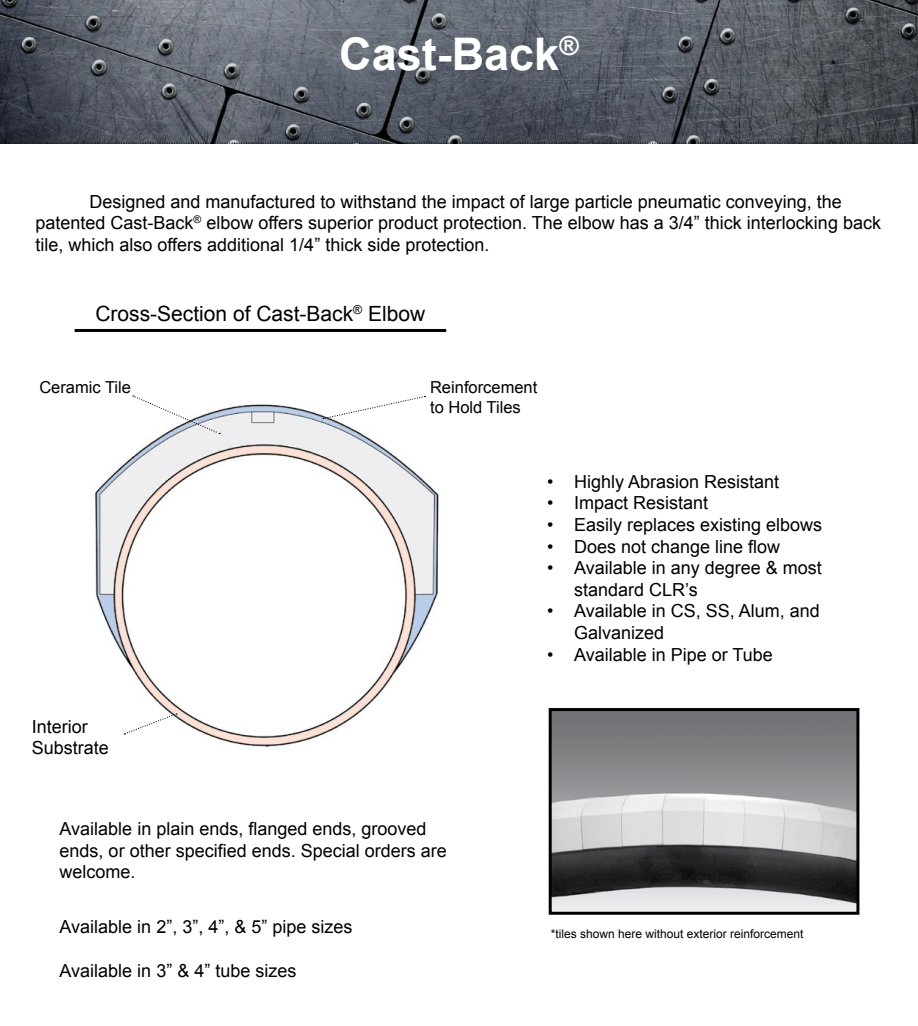
<style>
.page{position:relative;width:918px;height:1026px;background:#fff}
.page>*{position:absolute;margin:0;border:0;box-sizing:border-box;transform-origin:0 0}
.t1{font:700 45px "Arial";color:#fff}
.t2{font:21px "Arial";color:#000}
.t3{font:18px/21.6px "Arial";color:#000}
.t4{font:16.5px/19.8px "Arial";color:#000}
.t5{font:12px "Arial";color:#000}
</style>
<div class="page">
<svg style="left:0;top:0;width:918px;height:144px;background:#575c65"></svg>
<img style="left:553px;top:712px;width:302px;height:199px">
<div style="left:549px;top:708px;width:310px;height:207px;border:3px solid #000"></div>
<hr style="left:75px;top:329px;width:371px;height:3px;background:#000">
<img style="left:95px;top:395px;width:344px;height:352px">
<svg style="left:323px;top:396px;width:102px;height:24px"></svg>
<svg style="left:133px;top:395px;width:87px;height:39px"></svg>
<svg style="left:124px;top:713px;width:53px;height:22px"></svg>
<h1 class="t1" style="left:339px;top:25px;width:241px">Cast-Back<sup>®</sup></h1>
<p class="t3" style="left:36px;top:191px;width:847px;text-indent:54px">Designed and manufactured to withstand the impact of large particle pneumatic conveying, the patented Cast-Back<sup>®</sup> elbow offers superior product protection. The elbow has a 3/4” thick interlocking back tile, which also offers additional 1/4” thick side protection.</p>
<p class="t2" style="left:95px;top:300px;width:331px">Cross-Section of Cast-Back<sup>®</sup> Elbow</p>
<p class="t4" style="left:39px;top:378px;width:93px">Ceramic Tile</p>
<p class="t3" style="left:32px;top:716px;width:79px">Interior<br>Substrate</p>
<p class="t4" style="left:430px;top:377px;width:109px">Reinforcement to Hold Tiles</p>
<p class="t3" style="left:547px;top:471px;width:234px">• Highly Abrasion Resistant</p>
<p class="t3" style="left:547px;top:492px;width:163px">• Impact Resistant</p>
<p class="t3" style="left:547px;top:514px;width:277px">• Easily replaces existing elbows</p>
<p class="t3" style="left:547px;top:536px;width:235px">• Does not change line flow</p>
<p class="t3" style="left:574px;top:557px;width:249px;text-indent:-27px">• Available in any degree &amp; most standard CLR’s</p>
<p class="t3" style="left:574px;top:600px;width:247px;text-indent:-27px">• Available in CS, SS, Alum, and<br>Galvanized</p>
<p class="t3" style="left:547px;top:644px;width:227px">• Available in Pipe or Tube</p>
<p class="t3" style="left:60px;top:818px;width:389px">Available in plain ends, flanged ends, grooved ends, or other specified ends. Special orders are welcome.</p>
<p class="t3" style="left:60px;top:916px;width:294px">Available in 2”, 3”, 4”, &amp; 5” pipe sizes</p>
<p class="t5" style="left:551px;top:926px;width:254px">*tiles shown here without exterior reinforcement</p>
<p class="t3" style="left:60px;top:960px;width:238px">Available in 3” &amp; 4” tube sizes</p>
</div>
